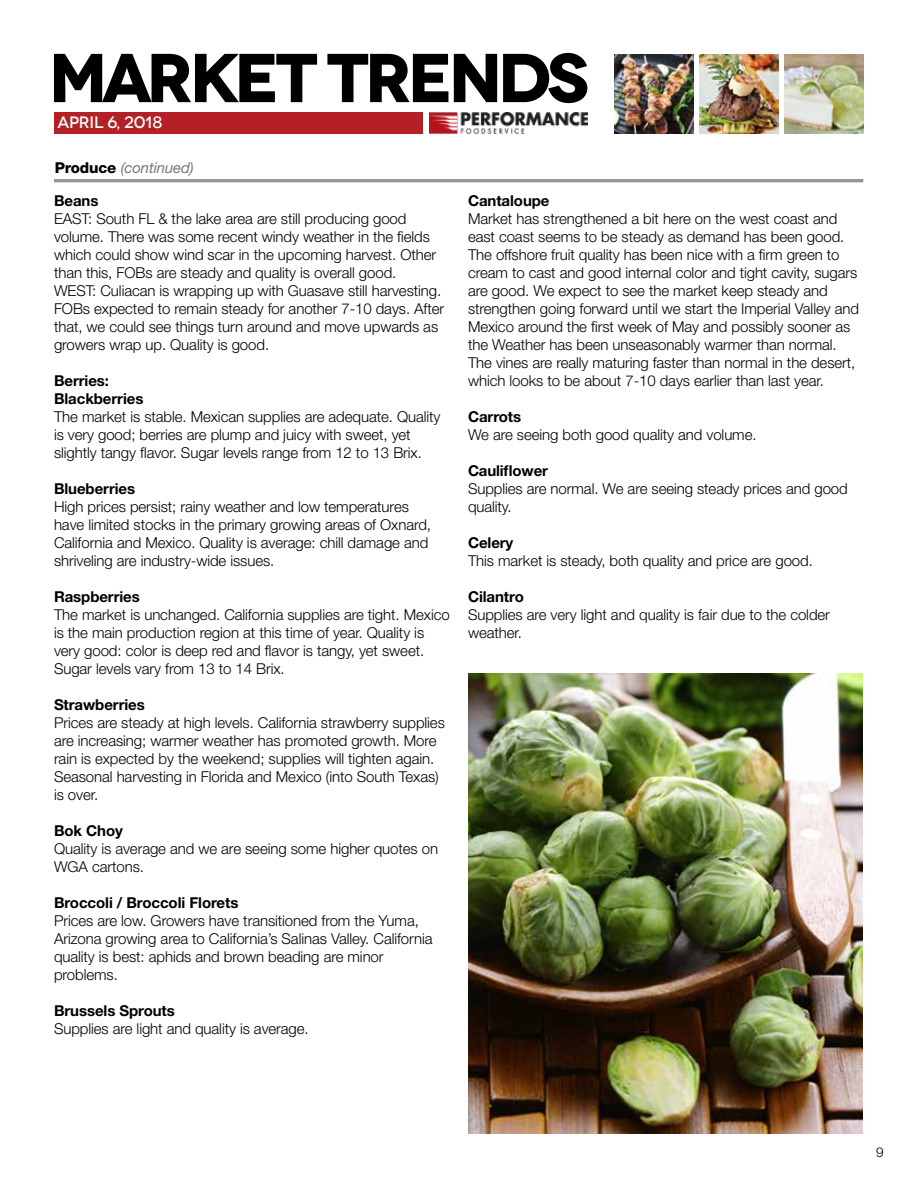
<style>
.page{position:relative;width:918px;height:1188px;background:#fff}
.page>*{position:absolute;margin:0;border:0;box-sizing:border-box;transform-origin:0 0}
.t1{font:700 69px "Novecentowide";letter-spacing:-.07em;color:#000}
.t2{font:500 16.5px "Novecentowide";letter-spacing:-.01em;color:#fff}
.t3{font:300 15px/18px "Helvetica Neue LT Std";letter-spacing:-.005em;color:#000}
.t4{font:700 15px/18px "Helvetica Neue LT Std";letter-spacing:-.005em;color:#000}
.t5{font:italic 15px "Helvetica Neue LT Std";letter-spacing:-.01em;color:#77787b}
.t6{font:300 13.5px "Helvetica Neue LT Std";color:#000}
.s1{font-weight:800;font-style:normal;color:#000}
</style>
<div class="page">
<div style="left:55px;top:112px;width:368px;height:21px;background:#b42025"></div>
<img style="left:430px;top:112px;width:158px;height:21px">
<img style="left:614px;top:54px;width:80px;height:79px">
<img style="left:785px;top:54px;width:79px;height:79px">
<img style="left:699px;top:54px;width:80px;height:79px">
<img style="left:468px;top:674px;width:395px;height:460px">
<hr style="left:54px;top:179px;width:809px;height:3px;background:#939598">
<h1 class="t1" style="left:49px;top:35px;width:542px">MARKET TRENDS</h1>
<p class="t2" style="left:58px;top:113px;width:106px">April 6, 2018</p>
<p class="t5" style="left:55px;top:158px;width:141px"><span class="s1">Produce</span> (continued)</p>
<p class="t4" style="left:54px;top:191px;width:46px">Beans</p>
<p class="t3" style="left:54px;top:209px;width:392px">EAST: South FL &amp; the lake area are still producing good volume. There was some recent windy weather in the fields which could show wind scar in the upcoming harvest. Other than this, FOBs are steady and quality is overall good.<br>WEST: Culiacan is wrapping up with Guasave still harvesting.<br>FOBs expected to remain steady for another 7-10 days. After that, we could see things turn around and move upwards as growers wrap up. Quality is good.</p>
<p class="t4" style="left:54px;top:371px;width:91px">Berries:<br>Blackberries</p>
<p class="t3" style="left:54px;top:407px;width:388px">The market is stable. Mexican supplies are adequate. Quality is very good; berries are plump and juicy with sweet, yet slightly tangy flavor. Sugar levels range from 12 to 13 Brix.</p>
<p class="t4" style="left:54px;top:479px;width:83px">Blueberries</p>
<p class="t3" style="left:54px;top:497px;width:379px">High prices persist; rainy weather and low temperatures have limited stocks in the primary growing areas of Oxnard, California and Mexico. Quality is average: chill damage and shriveling are industry-wide issues.</p>
<p class="t4" style="left:54px;top:587px;width:87px">Raspberries</p>
<p class="t3" style="left:54px;top:605px;width:397px">The market is unchanged. California supplies are tight. Mexico is the main production region at this time of year. Quality is very good: color is deep red and flavor is tangy, yet sweet.<br>Sugar levels vary from 13 to 14 Brix.</p>
<p class="t4" style="left:54px;top:695px;width:92px">Strawberries</p>
<p class="t3" style="left:54px;top:713px;width:392px">Prices are steady at high levels. California strawberry supplies are increasing; warmer weather has promoted growth. More rain is expected by the weekend; supplies will tighten again.<br>Seasonal harvesting in Florida and Mexico (into South Texas) is over.</p>
<p class="t4" style="left:54px;top:821px;width:70px">Bok Choy</p>
<p class="t3" style="left:54px;top:839px;width:386px">Quality is average and we are seeing some higher quotes on<br>WGA cartons.</p>
<p class="t4" style="left:54px;top:893px;width:186px">Broccoli / Broccoli Florets</p>
<p class="t3" style="left:54px;top:911px;width:380px">Prices are low. Growers have transitioned from the Yuma, Arizona growing area to California’s Salinas Valley. California quality is best: aphids and brown beading are minor problems.</p>
<p class="t4" style="left:54px;top:1001px;width:122px">Brussels Sprouts</p>
<p class="t3" style="left:54px;top:1019px;width:256px">Supplies are light and quality is average.</p>
<p class="t4" style="left:468px;top:191px;width:83px">Cantaloupe</p>
<p class="t3" style="left:468px;top:209px;width:393px">Market has strengthened a bit here on the west coast and east coast seems to be steady as demand has been good.<br>The offshore fruit quality has been nice with a firm green to cream to cast and good internal color and tight cavity, sugars are good. We expect to see the market keep steady and strengthen going forward until we start the Imperial Valley and Mexico around the first week of May and possibly sooner as the Weather has been unseasonably warmer than normal.<br>The vines are really maturing faster than normal in the desert, which looks to be about 7-10 days earlier than last year.</p>
<p class="t4" style="left:468px;top:407px;width:55px">Carrots</p>
<p class="t3" style="left:468px;top:425px;width:290px">We are seeing both good quality and volume.</p>
<p class="t4" style="left:468px;top:461px;width:81px">Cauliflower</p>
<p class="t3" style="left:468px;top:479px;width:381px">Supplies are normal. We are seeing steady prices and good quality.</p>
<p class="t4" style="left:468px;top:533px;width:47px">Celery</p>
<p class="t3" style="left:468px;top:551px;width:346px">This market is steady, both quality and price are good.</p>
<p class="t4" style="left:468px;top:587px;width:57px">Cilantro</p>
<p class="t3" style="left:468px;top:605px;width:363px">Supplies are very light and quality is fair due to the colder weather.</p>
<p class="t6" style="left:876px;top:1144px;width:9px">9</p>
</div>
